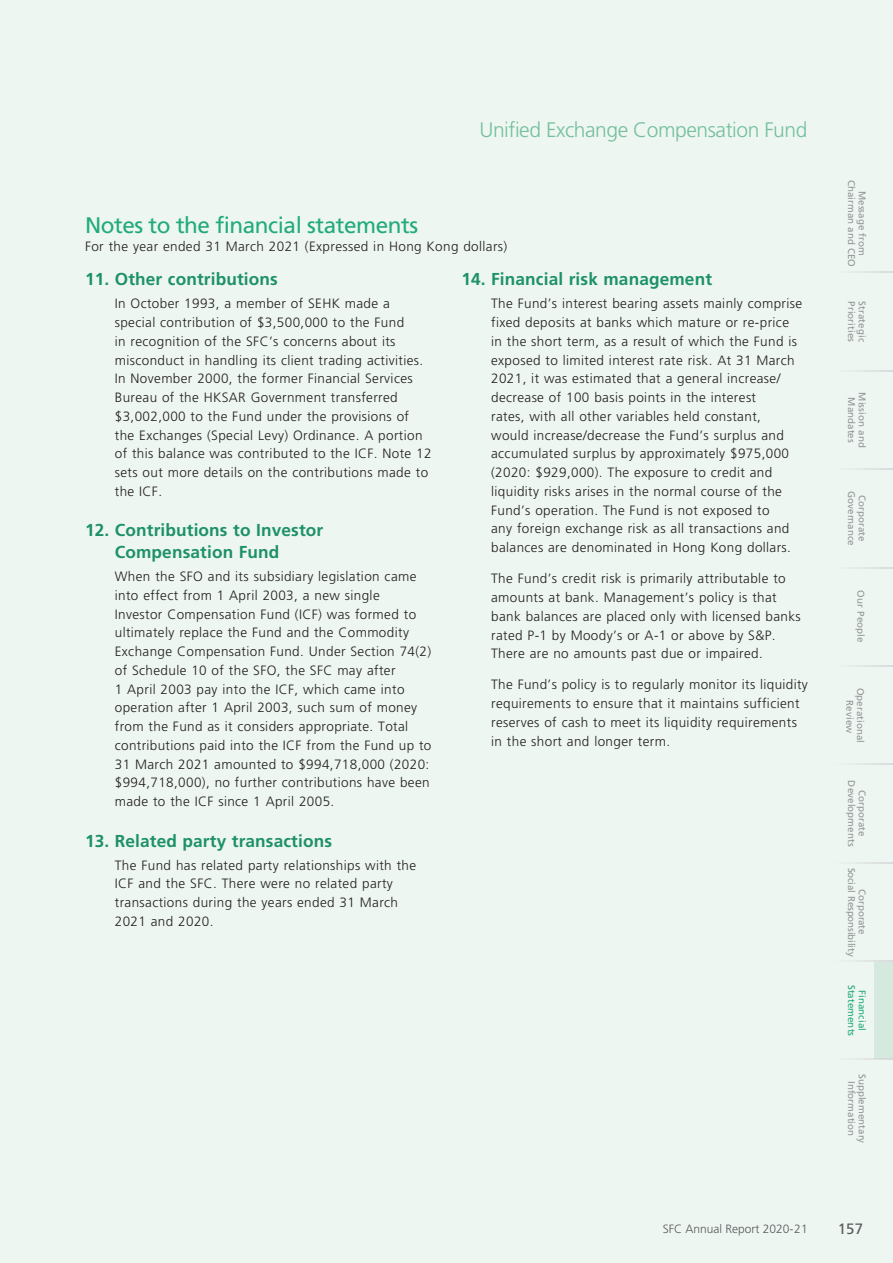
<style>
.page{position:relative;width:893px;height:1263px;background:#eef6f1}
.page>*{position:absolute;margin:0;border:0;box-sizing:border-box;transform-origin:0 0}
.t1{font:22.5px "Frutiger LT Std";letter-spacing:-.02em;color:#21ab7b}
.t2{font:300 21px "Frutiger LT Std";letter-spacing:-.02em;color:#74c09d}
.t3{font:700 17.25px/21.8px "Frutiger LT Std";letter-spacing:.01em;color:#1d9169}
.t4{font:15px "Frutiger LT Std";color:#57585a}
.t5{font:300 13.5px/18.8px "Frutiger LT Std";letter-spacing:.03em;color:#231f20}
.t6{font:300 12px "Frutiger LT Std";color:#57585a}
.t7{font:9.75px/10.5px "Frutiger LT Std";letter-spacing:.01em;color:#939598;text-align:center}
.t8{font:9.75px/10.5px "Frutiger LT Std";letter-spacing:-.01em;color:#939598;text-align:center}
.t9{font:9.75px/10.5px "Frutiger LT Std";letter-spacing:.01em;color:#21ab7b;text-align:center}
</style>
<div class="page">
<div style="left:875px;top:962px;width:18px;height:96px;background:#d5e9de"></div>
<hr style="left:834px;top:271px;width:59px;height:2px;background:#d1d2d4">
<hr style="left:834px;top:370px;width:59px;height:2px;background:#d1d2d4">
<hr style="left:834px;top:468px;width:59px;height:2px;background:#d1d2d4">
<hr style="left:834px;top:566px;width:59px;height:2px;background:#d1d2d4">
<hr style="left:834px;top:665px;width:59px;height:2px;background:#d1d2d4">
<hr style="left:834px;top:763px;width:59px;height:2px;background:#d1d2d4">
<hr style="left:834px;top:861px;width:59px;height:2px;background:#d1d2d4">
<hr style="left:834px;top:960px;width:59px;height:2px;background:#d1d2d4">
<hr style="left:834px;top:1058px;width:59px;height:2px;background:#d1d2d4">
<h2 class="t2" style="left:479px;top:118px;width:330px">Unified Exchange Compensation Fund</h2>
<h1 class="t1" style="left:85px;top:212px;width:335px">Notes to the financial statements</h1>
<p class="t5" style="left:85px;top:238px;width:424px">For the year ended 31 March 2021 (Expressed in Hong Kong dollars)</p>
<h3 class="t3" style="left:85px;top:269px;width:194px">11. Other contributions</h3>
<p class="t5" style="left:115px;top:295px;width:318px">In October 1993, a member of SEHK made a special contribution of $3,500,000 to the Fund<br>in recognition of the SFC’s concerns about its misconduct in handling its client trading activities.<br>In November 2000, the former Financial Services Bureau of the HKSAR Government transferred $3,002,000 to the Fund under the provisions of the Exchanges (Special Levy) Ordinance. A portion of this balance was contributed to the ICF. Note 12 sets out more details on the contributions made to the ICF.</p>
<h3 class="t3" style="left:115px;top:520px;width:210px;text-indent:-30px">12. Contributions to Investor<br>Compensation Fund</h3>
<p class="t5" style="left:115px;top:567px;width:318px">When the SFO and its subsidiary legislation came into effect from 1 April 2003, a new single<br>Investor Compensation Fund (ICF) was formed to ultimately replace the Fund and the Commodity Exchange Compensation Fund. Under Section 74(2) of Schedule 10 of the SFO, the SFC may after<br>1 April 2003 pay into the ICF, which came into operation after 1 April 2003, such sum of money from the Fund as it considers appropriate. Total contributions paid into the ICF from the Fund up to 31 March 2021 amounted to $994,718,000 (2020: $994,718,000), no further contributions have been made to the ICF since 1 April 2005.</p>
<h3 class="t3" style="left:85px;top:830px;width:248px">13. Related party transactions</h3>
<p class="t5" style="left:115px;top:856px;width:303px">The Fund has related party relationships with the ICF and the SFC. There were no related party transactions during the years ended 31 March 2021 and 2020.</p>
<h3 class="t3" style="left:461px;top:269px;width:252px">14. Financial risk management</h3>
<p class="t5" style="left:491px;top:295px;width:313px">The Fund’s interest bearing assets mainly comprise fixed deposits at banks which mature or re-price in the short term, as a result of which the Fund is exposed to limited interest rate risk. At 31 March 2021, it was estimated that a general increase/ decrease of 100 basis points in the interest<br>rates, with all other variables held constant,<br>would increase/decrease the Fund’s surplus and accumulated surplus by approximately $975,000 (2020: $929,000). The exposure to credit and liquidity risks arises in the normal course of the Fund’s operation. The Fund is not exposed to<br>any foreign exchange risk as all transactions and balances are denominated in Hong Kong dollars.</p>
<p class="t5" style="left:491px;top:569px;width:311px">The Fund’s credit risk is primarily attributable to amounts at bank. Management’s policy is that bank balances are placed only with licensed banks rated P-1 by Moody’s or A-1 or above by S&amp;P.<br>There are no amounts past due or impaired.</p>
<p class="t5" style="left:491px;top:675px;width:318px">The Fund’s policy is to regularly monitor its liquidity requirements to ensure that it maintains sufficient reserves of cash to meet its liquidity requirements in the short and longer term.</p>
<p class="t7" style="left:867px;top:180px;width:89px;rotate:90deg">Message from<br>Chairman and CEO</p>
<p class="t7" style="left:857px;top:301px;width:42px;rotate:90deg">Priorities</p>
<p class="t7" style="left:867px;top:301px;width:42px;rotate:90deg">Strategic</p>
<p class="t7" style="left:867px;top:392px;width:57px;rotate:90deg">Mission and<br>Mandates</p>
<p class="t7" style="left:867px;top:491px;width:56px;rotate:90deg">Corporate<br>Governance</p>
<p class="t7" style="left:866px;top:590px;width:53px;rotate:90deg">Our People</p>
<p class="t7" style="left:866px;top:687px;width:57px;rotate:90deg">Operational<br>Review</p>
<p class="t7" style="left:867px;top:780px;width:67px;rotate:90deg">Corporate<br>Developments</p>
<p class="t8" style="left:867px;top:867px;width:90px;rotate:90deg">Corporate<br>Social Responsibility</p>
<p class="t9" style="left:867px;top:984px;width:53px;rotate:90deg">Financial<br>Statements</p>
<p class="t7" style="left:867px;top:1073px;width:71px;rotate:90deg">Supplementary<br>Information</p>
<p class="t6" style="left:663px;top:1222px;width:147px">SFC Annual Report 2020-21</p>
<p class="t4" style="left:838px;top:1220px;width:27px">157</p>
</div>
